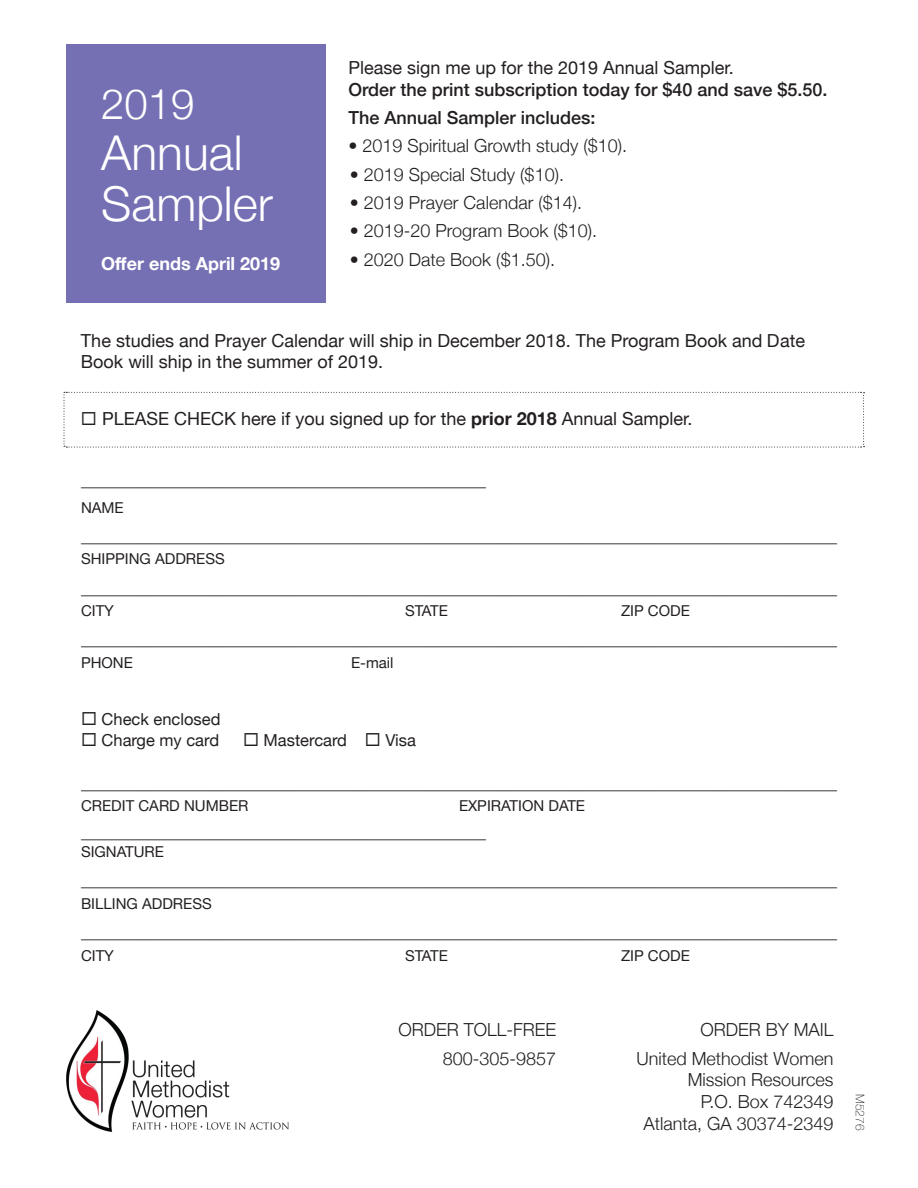
<style>
.page{position:relative;width:918px;height:1188px;background:#fff}
.page>*{position:absolute;margin:0;border:0;box-sizing:border-box;transform-origin:0 0}
.t1{font:300 48px/51px "Helvetica Neue";color:#fff}
.t2{font:300 42px "Helvetica Neue";color:#fff}
.t3{font:18px/21.6px "Helvetica Neue";color:#231f20}
.t4{font:300 18px "Helvetica Neue";color:#231f20}
.t5{font:500 18px/28.3px "Helvetica Neue";color:#231f20}
.t6{font:700 18px "Helvetica Neue";color:#fff}
.t7{font:16.5px "Helvetica Neue";color:#231f20}
.t8{font:15px "Helvetica Neue";color:#231f20}
.t9{font:100 12px "Helvetica Neue";color:#231f20}
.s1{font-weight:700}
</style>
<div class="page">
<svg style="left:64px;top:392px;width:801px;height:56px"></svg>
<div style="left:66px;top:44px;width:259px;height:258px;background:#7570b3"></div>
<img style="left:66px;top:1011px;width:222px;height:121px">
<p class="t2" style="left:101px;top:70px;width:95px">2019</p>
<p class="t1" style="left:101px;top:124px;width:173px">Annual<br>Sampler</p>
<p class="t6" style="left:101px;top:249px;width:181px">Offer ends April 2019</p>
<p class="t3" style="left:348px;top:58px;width:387px">Please sign me up for the 2019 Annual Sampler.</p>
<p class="t5" style="left:348px;top:74px;width:481px">Order the print subscription today for $40 and save $5.50.<br>The Annual Sampler includes:</p>
<p class="t4" style="left:348px;top:132px;width:280px">• 2019 Spiritual Growth study ($10).</p>
<p class="t4" style="left:350px;top:160px;width:216px">• 2019 Special Study ($10).</p>
<p class="t4" style="left:350px;top:188px;width:234px">• 2019 Prayer Calendar ($14).</p>
<p class="t4" style="left:350px;top:217px;width:249px">• 2019-20 Program Book ($10).</p>
<p class="t4" style="left:350px;top:245px;width:207px">• 2020 Date Book ($1.50).</p>
<p class="t3" style="left:81px;top:330px;width:726px">The studies and Prayer Calendar will ship in December 2018. The Program Book and Date<br>Book will ship in the summer of 2019.</p>
<p class="t3" style="left:81px;top:408px;width:613px">◻ PLEASE CHECK here if you signed up for the <span class="s1">prior 2018</span> Annual Sampler.</p>
<p class="t3" style="left:81px;top:470px;width:406px">_____________________________________________</p>
<p class="t8" style="left:81px;top:496px;width:44px">NAME</p>
<p class="t3" style="left:81px;top:526px;width:758px">____________________________________________________________________________________</p>
<p class="t8" style="left:81px;top:548px;width:145px">SHIPPING ADDRESS</p>
<p class="t3" style="left:81px;top:577px;width:758px">____________________________________________________________________________________</p>
<p class="t8" style="left:81px;top:600px;width:35px">CITY</p>
<p class="t8" style="left:405px;top:600px;width:45px">STATE</p>
<p class="t8" style="left:621px;top:600px;width:70px">ZIP CODE</p>
<p class="t3" style="left:81px;top:629px;width:758px">____________________________________________________________________________________</p>
<p class="t8" style="left:81px;top:652px;width:53px">PHONE</p>
<p class="t8" style="left:351px;top:652px;width:44px">E-mail</p>
<p class="t7" style="left:81px;top:707px;width:141px">◻ Check enclosed</p>
<p class="t7" style="left:81px;top:728px;width:140px">◻ Charge my card</p>
<p class="t7" style="left:243px;top:728px;width:174px">◻ Mastercard ◻ Visa</p>
<p class="t3" style="left:81px;top:773px;width:758px">____________________________________________________________________________________</p>
<p class="t8" style="left:81px;top:795px;width:169px">CREDIT CARD NUMBER</p>
<p class="t8" style="left:459px;top:795px;width:128px">EXPIRATION DATE</p>
<p class="t8" style="left:81px;top:841px;width:85px">SIGNATURE</p>
<p class="t3" style="left:81px;top:821px;width:406px">_____________________________________________</p>
<p class="t3" style="left:81px;top:870px;width:758px">____________________________________________________________________________________</p>
<p class="t8" style="left:81px;top:893px;width:132px">BILLING ADDRESS</p>
<p class="t3" style="left:81px;top:922px;width:758px">____________________________________________________________________________________</p>
<p class="t8" style="left:81px;top:944px;width:35px">CITY</p>
<p class="t8" style="left:405px;top:944px;width:45px">STATE</p>
<p class="t8" style="left:621px;top:944px;width:70px">ZIP CODE</p>
<p class="t4" style="left:398px;top:1016px;width:159px">ORDER TOLL-FREE</p>
<p class="t4" style="left:700px;top:1016px;width:135px">ORDER BY MAIL</p>
<p class="t4" style="left:443px;top:1044px;width:115px">800-305-9857</p>
<p class="t4" style="left:637px;top:1044px;width:199px">United Methodist Women</p>
<p class="t4" style="left:688px;top:1065px;width:147px">Mission Resources</p>
<p class="t4" style="left:701px;top:1087px;width:134px">P.O. Box 742349</p>
<p class="t4" style="left:644px;top:1109px;width:192px">Atlanta, GA 30374-2349</p>
<p class="t9" style="left:869px;top:1094px;width:38px;rotate:90deg">M5276</p>
</div>
